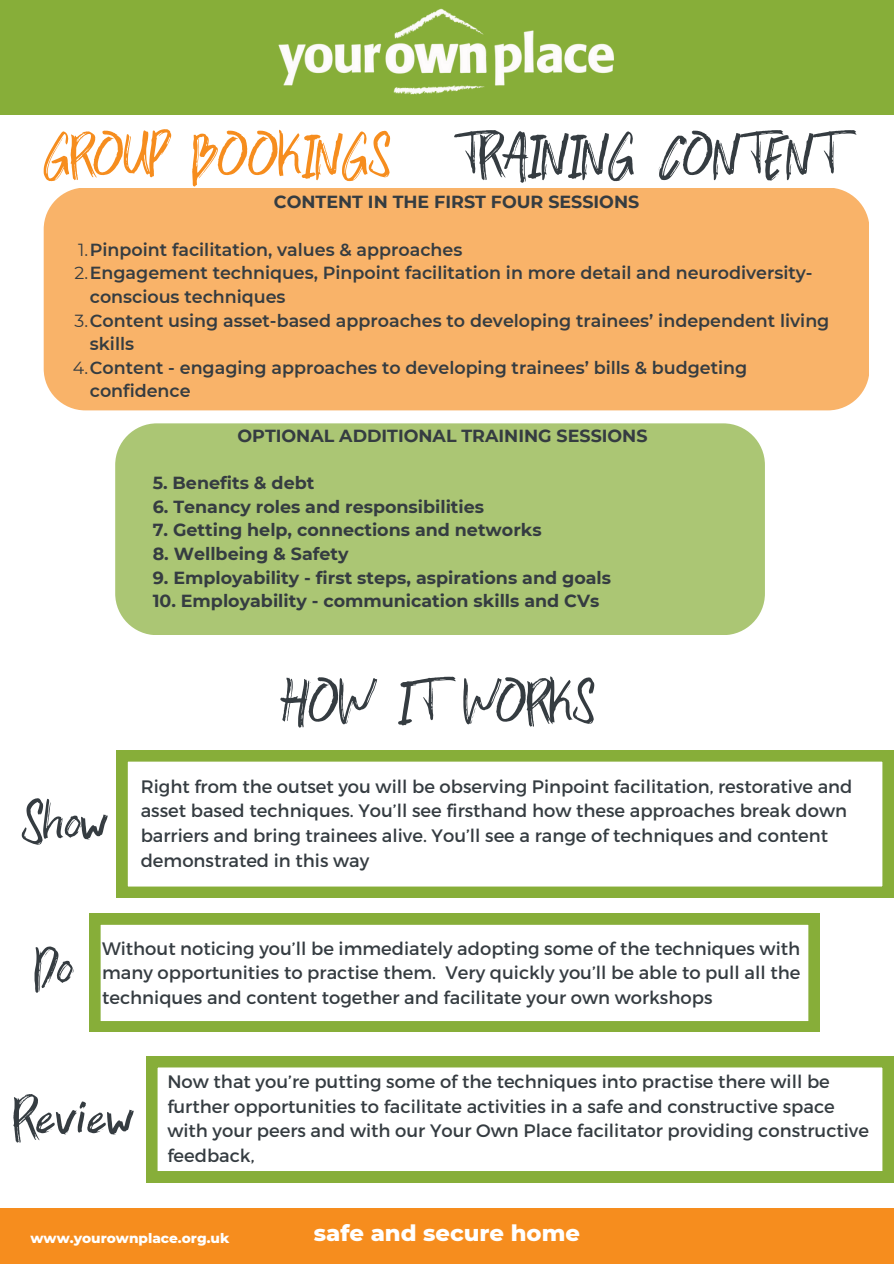
<style>
.page{position:relative;width:894px;height:1264px;background:#fff}
.page>*{position:absolute;margin:0;border:0;box-sizing:border-box;transform-origin:0 0}
.t1{font:52.5px "Zallord";color:#353c41}
.t2{font:52.5px "Zallord";color:#f68d1e}
.t3{font:800 22.65px "Montserrat";color:#fff}
.t4{font:18px/24.8px "Montserrat";color:#353c41}
.t5{font:600 17.4px/23.7px "Montserrat";color:#353c41}
.t6{font:700 17.4px "Montserrat";color:#353c41}
.t7{font:800 13.65px "Montserrat";color:#fff}
.s1{font-weight:400}
</style>
<div class="page">
<div style="left:0;top:0;width:893px;height:115px;background:#87ae39"></div>
<img style="left:278px;top:8px;width:336px;height:87px">
<div style="left:0;top:1208px;width:893px;height:55px;background:#f68d1e"></div>
<div style="left:44px;top:188px;width:824px;height:222px;background:#f9b369;border-radius:42px"></div>
<div style="left:115px;top:423px;width:649px;height:212px;background:#abc674;border-radius:42px"></div>
<svg style="left:116px;top:750px;width:777px;height:147px"></svg>
<svg style="left:89px;top:913px;width:730px;height:118px"></svg>
<svg style="left:146px;top:1056px;width:747px;height:126px"></svg>
<h1 class="t2" style="left:44px;top:124px;width:348px">GROUP BOOKINGS</h1>
<h4 class="t1" style="left:454px;top:124px;width:385px">TRAINING CONTENT</h4>
<p class="t6" style="left:274px;top:191px;width:367px">CONTENT IN THE FIRST FOUR SESSIONS</p>
<p class="t5" style="left:78px;top:237px;width:386px"><span class="s1">1.</span>Pinpoint facilitation, values &amp; approaches</p>
<p class="t5" style="left:90px;top:261px;width:724px;text-indent:-15px"><span class="s1">2.</span>Engagement techniques, Pinpoint facilitation in more detail and neurodiversity&shy;conscious techniques</p>
<h4 class="t5" style="left:90px;top:308px;width:740px;text-indent:-15px"><span class="s1">3.</span>Content using asset-based approaches to developing trainees’ independent living skills</h4>
<h5 class="t5" style="left:90px;top:356px;width:658px;text-indent:-17px"><span class="s1">4.</span>Content - engaging approaches to developing trainees’ bills &amp; budgeting confidence</h5>
<h1 class="t6" style="left:237px;top:425px;width:411px">OPTIONAL ADDITIONAL TRAINING SESSIONS</h1>
<p class="t6" style="left:153px;top:472px;width:163px">5. Benefits &amp; debt</p>
<p class="t6" style="left:153px;top:496px;width:333px">6. Tenancy roles and responsibilities</p>
<p class="t6" style="left:153px;top:519px;width:390px">7. Getting help, connections and networks</p>
<p class="t6" style="left:153px;top:543px;width:197px">8. Wellbeing &amp; Safety</p>
<p class="t6" style="left:153px;top:567px;width:460px">9. Employability - first steps, aspirations and goals</p>
<p class="t6" style="left:153px;top:590px;width:448px">10. Employability - communication skills and CVs</p>
<h2 class="t1" style="left:22px;top:791px;width:89px">Show</h2>
<h6 class="t1" style="left:280px;top:671px;width:315px">HOW IT WORKS</h6>
<h2 class="t4" style="left:141px;top:773px;width:713px">Right from the outset you will be observing Pinpoint facilitation, restorative and asset based techniques. You’ll see firsthand how these approaches break down barriers and bring trainees alive. You’ll see a range of techniques and content demonstrated in this way</h2>
<p class="t1" style="left:35px;top:936px;width:40px">Do</p>
<p class="t4" style="left:102px;top:934px;width:699px;text-align:justify">Without noticing you’ll be immediately adopting some of the techniques with many opportunities to practise them. Very quickly you’ll be able to pull all the techniques and content together and facilitate your own workshops</p>
<h6 class="t1" style="left:13px;top:1086px;width:123px">Review</h6>
<h3 class="t4" style="left:167px;top:1068px;width:703px">Now that you’re putting some of the techniques into practise there will be further opportunities to facilitate activities in a safe and constructive space with your peers and with our Your Own Place facilitator providing constructive feedback,</h3>
<h1 class="t7" style="left:31px;top:1229px;width:200px">www.yourownplace.org.uk</h1>
<p class="t3" style="left:313px;top:1219px;width:268px">safe and secure home</p>
</div>
